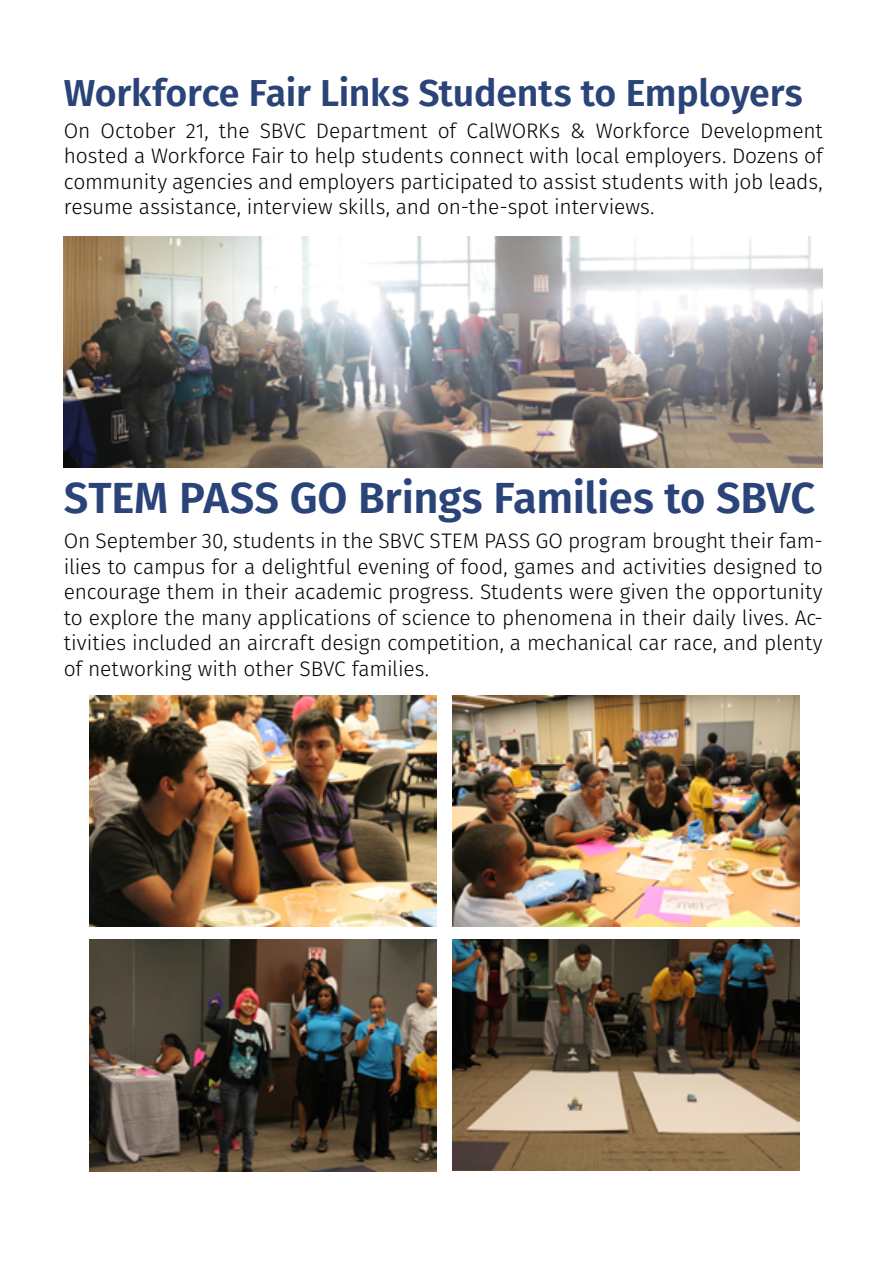
<style>
.page{position:relative;width:893px;height:1263px;background:#fff}
.page>*{position:absolute;margin:0;border:0;box-sizing:border-box;transform-origin:0 0}
.t1{font:600 43.5px "Fira Sans";letter-spacing:-.01em;color:#2a4479}
.t2{font:600 37.5px "Fira Sans";letter-spacing:-.01em;color:#2a4479}
.t3{font:300 21px/25.5px "Fira Sans";letter-spacing:-.01em;color:#000;text-align:justify}
</style>
<div class="page">
<img style="left:64px;top:237px;width:759px;height:231px">
<img style="left:89px;top:695px;width:348px;height:231px">
<img style="left:453px;top:695px;width:346px;height:231px">
<img style="left:453px;top:940px;width:346px;height:230px">
<img style="left:89px;top:940px;width:348px;height:231px">
<h2 class="t2" style="left:64px;top:62px;width:741px">Workforce Fair Links Students to Employers</h2>
<p class="t3" style="left:64px;top:117px;width:760px">On October 21, the SBVC Department of CalWORKs &amp; Workforce Development hosted a Workforce Fair to help students connect with local employers. Dozens of community agencies and employers participated to assist students with job leads, resume assistance, interview skills, and on-the-spot interviews.</p>
<h1 class="t1" style="left:64px;top:462px;width:753px">STEM PASS GO Brings Families to SBVC</h1>
<p class="t3" style="left:64px;top:528px;width:761px">On September 30, students in the SBVC STEM PASS GO program brought their fam&shy;ilies to campus for a delightful evening of food, games and activities designed to encourage them in their academic progress. Students were given the opportunity to explore the many applications of science to phenomena in their daily lives. Ac&shy;tivities included an aircraft design competition, a mechanical car race, and plenty of networking with other SBVC families.</p>
</div>
